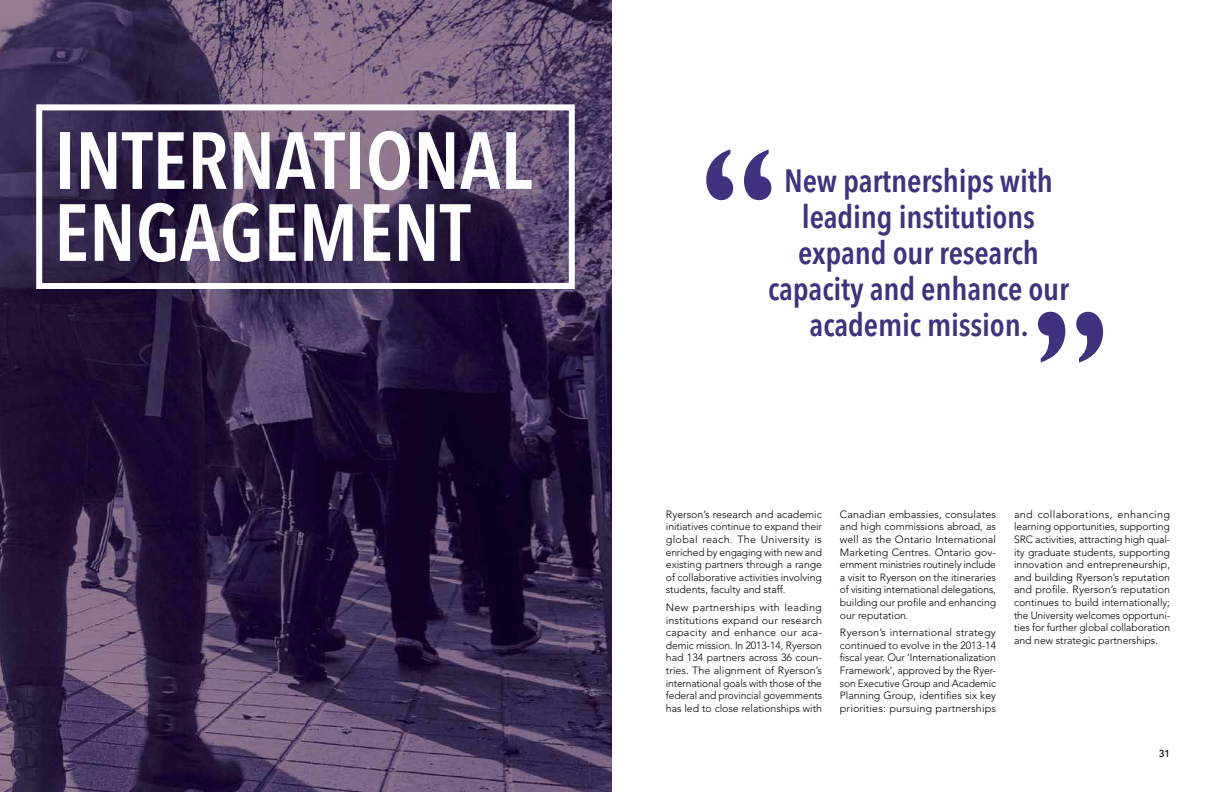
<style>
.page{position:relative;width:1224px;height:792px;background:#fff}
.page>*{position:absolute;margin:0;border:0;box-sizing:border-box;transform-origin:0 0}
.t1{font:600 condensed 80px/72px "Avenir Next LT Pro";color:#fff}
.t2{font:600 condensed 32px/36px "Avenir Next LT Pro";letter-spacing:-.005em;color:#403280;text-align:center}
.t3{font:300 10.5px/12.6px "Avenir LT Std";letter-spacing:-.005em;color:#000;text-align:justify}
.t4{font:500 10px "Avenir LT Std";color:#000}
</style>
<div class="page">
<img style="left:0;top:0;width:612px;height:792px">
<div style="left:36px;top:104px;width:539px;height:185px;border:6px solid #fff"></div>
<svg style="left:706px;top:149px;width:27px;height:51px"></svg>
<svg style="left:744px;top:149px;width:27px;height:51px"></svg>
<svg style="left:1076px;top:312px;width:27px;height:50px"></svg>
<svg style="left:1038px;top:312px;width:27px;height:50px"></svg>
<h1 class="t1" style="left:54px;top:124px;width:479px">International<br>Engagement</h1>
<h2 class="t2" style="left:768px;top:163px;width:303px">New partnerships with leading institutions expand our research capacity and enhance our academic mission.</h2>
<p class="t3" style="left:666px;top:508px;width:158px">Ryerson’s research and academic initiatives continue to expand their global reach. The University is enriched by engaging with new and existing partners through a range of collaborative activities involving students, faculty and staff.</p>
<p class="t3" style="left:666px;top:601px;width:158px">New partnerships with leading institutions expand our research capacity and enhance our aca&shy;demic mission. In 2013-14, Ryerson had 134 partners across 36 coun&shy;tries. The alignment of Ryerson’s international goals with those of the federal and provincial governments has led to close relationships with</p>
<p class="t3" style="left:840px;top:508px;width:158px">Canadian embassies, consulates and high commissions abroad, as well as the Ontario International Marketing Centres. Ontario gov&shy;ernment ministries routinely include a visit to Ryerson on the itineraries of visiting international delegations, building our profile and enhancing our reputation.</p>
<p class="t3" style="left:840px;top:626px;width:158px">Ryerson’s international strategy continued to evolve in the 2013-14 fiscal year. Our ‘Internationalization Framework’, approved by the Ryer&shy;son Executive Group and Academic Planning Group, identifies six key priorities: pursuing partnerships</p>
<p class="t3" style="left:1014px;top:508px;width:158px">and collaborations, enhancing learning opportunities, supporting SRC activities, attracting high qual&shy;ity graduate students, supporting innovation and entrepreneurship, and building Ryerson’s reputation and profile. Ryerson’s reputation continues to build internationally; the University welcomes opportuni&shy;ties for further global collaboration and new strategic partnerships.</p>
<p class="t4" style="left:1159px;top:747px;width:13px">31</p>
</div>
